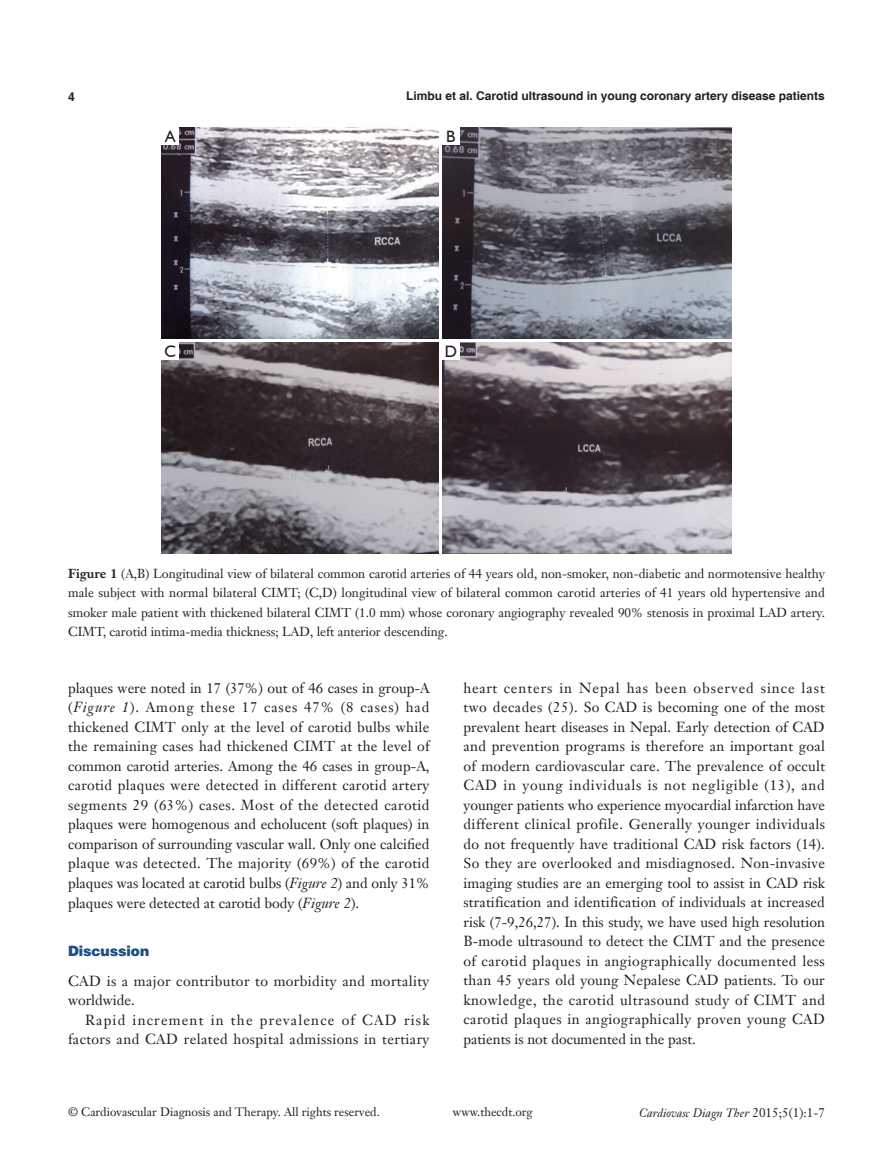
<style>
.page{position:relative;width:893px;height:1170px;background:#fff}
.page>*{position:absolute;margin:0;border:0;box-sizing:border-box;transform-origin:0 0}
.t1{font:16.5px "Humanist 521 BT";color:#231f20}
.t2{font:14.25px/19.5px "Janson Text LT";letter-spacing:.025em;color:#231f20;text-align:justify}
.t3{font:900 14.25px "Helvetica";color:#1c5085}
.t4{font:12.75px/19.5px "Janson Text LT";color:#231f20;text-align:justify}
.t5{font:12px "Janson Text LT";color:#231f20}
.t6{font:700 12px "Helvetica";color:#231f20}
.t7{font:italic 12px "Janson Text LT";color:#231f20}
.s1{font-weight:700}
.s2{font-style:italic}
.s3{font-style:normal;font-size:12.75px}
</style>
<div class="page">
<img style="left:162px;top:128px;width:276px;height:210px">
<img style="left:442px;top:128px;width:289px;height:210px">
<img style="left:162px;top:342px;width:276px;height:211px">
<img style="left:442px;top:342px;width:289px;height:211px">
<div style="left:162px;top:128px;width:17px;height:17px;background:#fff"></div>
<div style="left:162px;top:342px;width:17px;height:17px;background:#fff"></div>
<div style="left:442px;top:128px;width:17px;height:17px;background:#fff"></div>
<div style="left:442px;top:342px;width:17px;height:17px;background:#fff"></div>
<p class="t6" style="left:68px;top:89px;width:8px">4</p>
<p class="t6" style="left:406px;top:88px;width:420px">Limbu et al. Carotid ultrasound in young coronary artery disease patients</p>
<p class="t1" style="left:165px;top:126px;width:12px">A</p>
<p class="t1" style="left:164px;top:341px;width:13px">C</p>
<p class="t1" style="left:446px;top:126px;width:11px">B</p>
<p class="t1" style="left:445px;top:341px;width:14px">D</p>
<p class="t4" style="left:68px;top:563px;width:758px"><span class="s1">Figure 1</span> (A,B) Longitudinal view of bilateral common carotid arteries of 44 years old, non-smoker, non-diabetic and normotensive healthy male subject with normal bilateral CIMT; (C,D) longitudinal view of bilateral common carotid arteries of 41 years old hypertensive and smoker male patient with thickened bilateral CIMT (1.0 mm) whose coronary angiography revealed 90% stenosis in proximal LAD artery.<br>CIMT, carotid intima-media thickness; LAD, left anterior descending.</p>
<p class="t2" style="left:68px;top:678px;width:363px">plaques were noted in 17 (37%) out of 46 cases in group-A (<span class="s2">Figure 1</span>). Among these 17 cases 47% (8 cases) had thickened CIMT only at the level of carotid bulbs while the remaining cases had thickened CIMT at the level of common carotid arteries. Among the 46 cases in group-A, carotid plaques were detected in different carotid artery segments 29 (63%) cases. Most of the detected carotid plaques were homogenous and echolucent (soft plaques) in comparison of surrounding vascular wall. Only one calcified plaque was detected. The majority (69%) of the carotid plaques was located at carotid bulbs (<span class="s2">Figure 2</span>) and only 31% plaques were detected at carotid body (<span class="s2">Figure 2</span>).</p>
<p class="t3" style="left:68px;top:941px;width:83px">Discussion</p>
<p class="t2" style="left:68px;top:970px;width:363px">CAD is a major contributor to morbidity and mortality worldwide.</p>
<p class="t2" style="left:68px;top:1009px;width:363px;text-align:right">Rapid increment in the prevalence of CAD risk factors and CAD related hospital admissions in tertiary</p>
<p class="t2" style="left:463px;top:678px;width:363px">heart centers in Nepal has been observed since last two decades (25). So CAD is becoming one of the most prevalent heart diseases in Nepal. Early detection of CAD and prevention programs is therefore an important goal of modern cardiovascular care. The prevalence of occult CAD in young individuals is not negligible (13), and younger patients who experience myocardial infarction have different clinical profile. Generally younger individuals do not frequently have traditional CAD risk factors (14).<br>So they are overlooked and misdiagnosed. Non-invasive imaging studies are an emerging tool to assist in CAD risk stratification and identification of individuals at increased risk (7-9,26,27). In this study, we have used high resolution B-mode ultrasound to detect the CIMT and the presence of carotid plaques in angiographically documented less than 45 years old young Nepalese CAD patients. To our knowledge, the carotid ultrasound study of CIMT and carotid plaques in angiographically proven young CAD patients is not documented in the past.</p>
<p class="t5" style="left:68px;top:1104px;width:313px">© Cardiovascular Diagnosis and Therapy. All rights reserved.</p>
<p class="t5" style="left:453px;top:1104px;width:81px">www.thecdt.org</p>
<p class="t7" style="left:639px;top:1105px;width:187px">Cardiovasc Diagn Ther <span class="s3">2015;5(1):1-7</span></p>
</div>
